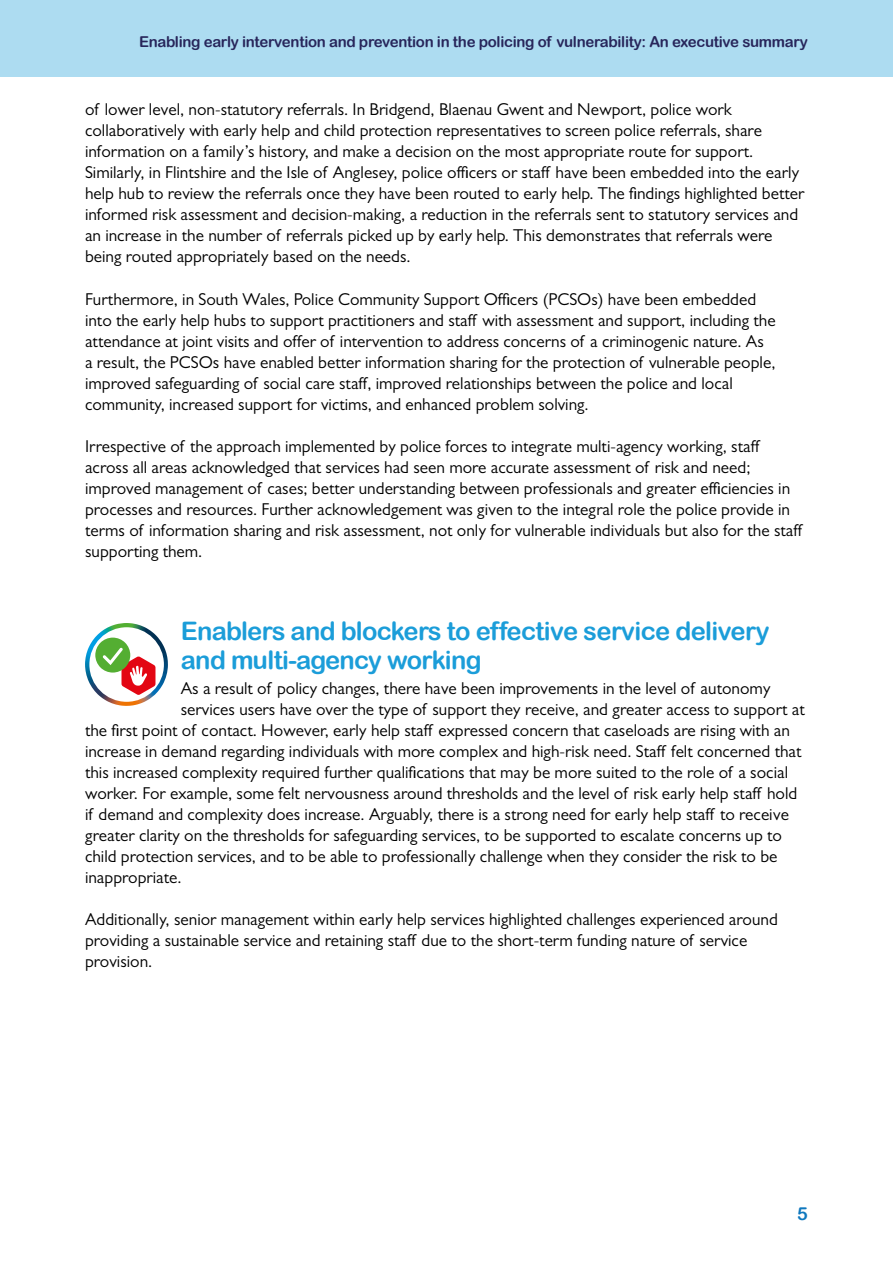
<style>
.page{position:relative;width:893px;height:1263px;background:#fff}
.page>*{position:absolute;margin:0;border:0;box-sizing:border-box;transform-origin:0 0}
.t1{font:25.5px/28.5px "Arial Rounded MT Bold";letter-spacing:-.025em;color:#1b9dd9}
.t2{font:18px "Arial Rounded MT Bold";color:#0f78be}
.t3{font:17.25px/21px "Gill Sans";color:#000}
.t4{font:15px "Arial Rounded MT Bold";letter-spacing:-.02em;color:#28265b}
</style>
<div class="page">
<div style="left:0;top:0;width:893px;height:77px;background:#addcf1"></div>
<img style="left:85px;top:623px;width:83px;height:83px">
<p class="t4" style="left:139px;top:32px;width:670px">Enabling early intervention and prevention in the policing of vulnerability: An executive summary</p>
<p class="t3" style="left:85px;top:99px;width:721px">of lower level, non-statutory referrals. In Bridgend, Blaenau Gwent and Newport, police work collaboratively with early help and child protection representatives to screen police referrals, share information on a family’s history, and make a decision on the most appropriate route for support.<br>Similarly, in Flintshire and the Isle of Anglesey, police officers or staff have been embedded into the early help hub to review the referrals once they have been routed to early help. The findings highlighted better informed risk assessment and decision-making, a reduction in the referrals sent to statutory services and an increase in the number of referrals picked up by early help. This demonstrates that referrals were being routed appropriately based on the needs.</p>
<p class="t3" style="left:85px;top:288px;width:692px">Furthermore, in South Wales, Police Community Support Officers (PCSOs) have been embedded into the early help hubs to support practitioners and staff with assessment and support, including the attendance at joint visits and offer of intervention to address concerns of a criminogenic nature. As a result, the PCSOs have enabled better information sharing for the protection of vulnerable people, improved safeguarding of social care staff, improved relationships between the police and local community, increased support for victims, and enhanced problem solving.</p>
<p class="t3" style="left:85px;top:435px;width:718px">Irrespective of the approach implemented by police forces to integrate multi-agency working, staff across all areas acknowledged that services had seen more accurate assessment of risk and need; improved management of cases; better understanding between professionals and greater efficiencies in processes and resources. Further acknowledgement was given to the integral role the police provide in terms of information sharing and risk assessment, not only for vulnerable individuals but also for the staff supporting them.</p>
<h1 class="t1" style="left:181px;top:617px;width:590px">Enablers and blockers to effective service delivery and multi-agency working</h1>
<p class="t3" style="left:181px;top:678px;width:591px">As a result of policy changes, there have been improvements in the level of autonomy</p>
<p class="t3" style="left:181px;top:699px;width:626px">services users have over the type of support they receive, and greater access to support at</p>
<p class="t3" style="left:85px;top:720px;width:706px">the first point of contact. However, early help staff expressed concern that caseloads are rising with an</p>
<p class="t3" style="left:85px;top:741px;width:718px">increase in demand regarding individuals with more complex and high-risk need. Staff felt concerned that</p>
<p class="t3" style="left:85px;top:762px;width:705px">this increased complexity required further qualifications that may be more suited to the role of a social</p>
<p class="t3" style="left:85px;top:783px;width:714px">worker. For example, some felt nervousness around thresholds and the level of risk early help staff hold</p>
<p class="t3" style="left:85px;top:804px;width:705px">if demand and complexity does increase. Arguably, there is a strong need for early help staff to receive</p>
<p class="t3" style="left:85px;top:825px;width:699px">greater clarity on the thresholds for safeguarding services, to be supported to escalate concerns up to</p>
<p class="t3" style="left:85px;top:846px;width:694px">child protection services, and to be able to professionally challenge when they consider the risk to be</p>
<p class="t3" style="left:85px;top:867px;width:98px">inappropriate.</p>
<p class="t3" style="left:85px;top:909px;width:694px">Additionally, senior management within early help services highlighted challenges experienced around providing a sustainable service and retaining staff due to the short-term funding nature of service provision.</p>
<p class="t2" style="left:797px;top:1203px;width:12px">5</p>
</div>
